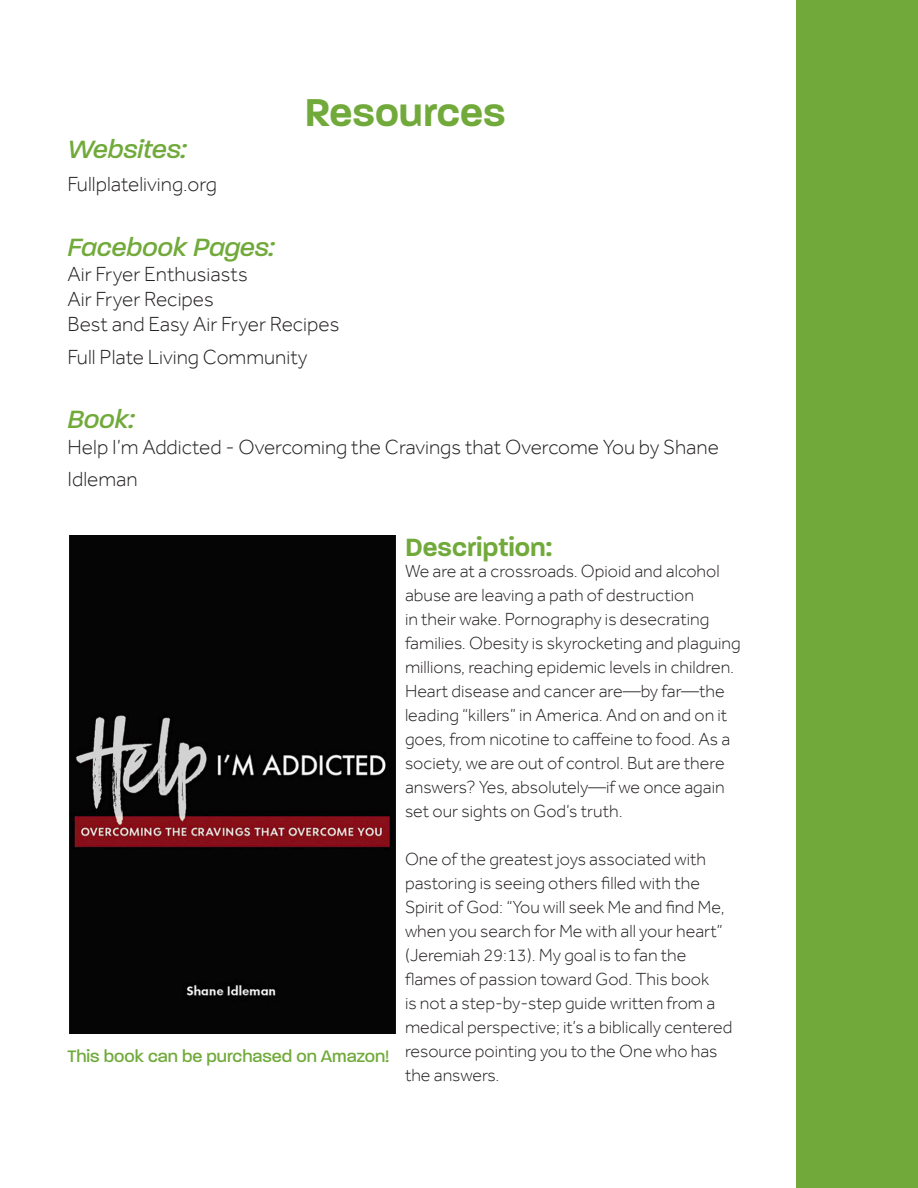
<style>
.page{position:relative;width:918px;height:1188px;background:#fff}
.page>*{position:absolute;margin:0;border:0;box-sizing:border-box;transform-origin:0 0}
.t1{font:600 42px "Paralucent";color:#71aa3b}
.t2{font:italic 500 27px "Paralucent";color:#71aa3b}
.t3{font:600 27px "Paralucent";color:#71aa3b}
.t4{font:300 21px/32.4px "Effra";color:#231f20}
.t5{font:300 18px/24px "Effra";color:#231f20}
.t6{font:500 18px "Paralucent";color:#71aa3b}
</style>
<div class="page">
<div style="left:796px;top:0;width:122px;height:1188px;background:#71aa3b"></div>
<img style="left:69px;top:535px;width:327px;height:498px">
<p class="t2" style="left:68px;top:134px;width:121px">Websites:</p>
<p class="t4" style="left:68px;top:167px;width:151px">Fullplateliving.org</p>
<p class="t1" style="left:304px;top:87px;width:203px">Resources</p>
<p class="t2" style="left:68px;top:231px;width:208px">Facebook Pages:</p>
<p class="t4" style="left:68px;top:257px;width:182px">Air Fryer Enthusiasts</p>
<p class="t4" style="left:68px;top:283px;width:148px">Air Fryer Recipes</p>
<p class="t4" style="left:68px;top:308px;width:273px">Best and Easy Air Fryer Recipes</p>
<p class="t4" style="left:68px;top:340px;width:242px">Full Plate Living Community</p>
<p class="t2" style="left:68px;top:404px;width:68px">Book:</p>
<p class="t4" style="left:68px;top:430px;width:653px">Help I’m Addicted - Overcoming the Cravings that Overcome You by Shane<br>Idleman</p>
<p class="t6" style="left:68px;top:1045px;width:323px">This book can be purchased on Amazon!</p>
<p class="t3" style="left:405px;top:530px;width:149px">Description:</p>
<p class="t5" style="left:405px;top:559px;width:337px">We are at a crossroads. Opioid and alcohol abuse are leaving a path of destruction<br>in their wake. Pornography is desecrating families. Obesity is skyrocketing and plaguing millions, reaching epidemic levels in children.<br>Heart disease and cancer are—by far—the leading “killers” in America. And on and on it goes, from nicotine to caffeine to food. As a society, we are out of control. But are there answers? Yes, absolutely—if we once again set our sights on God’s truth.</p>
<p class="t5" style="left:405px;top:847px;width:329px">One of the greatest joys associated with pastoring is seeing others filled with the Spirit of God: “You will seek Me and find Me, when you search for Me with all your heart” (Jeremiah 29:13). My goal is to fan the flames of passion toward God. This book<br>is not a step-by-step guide written from a medical perspective; it’s a biblically centered resource pointing you to the One who has the answers.</p>
</div>
